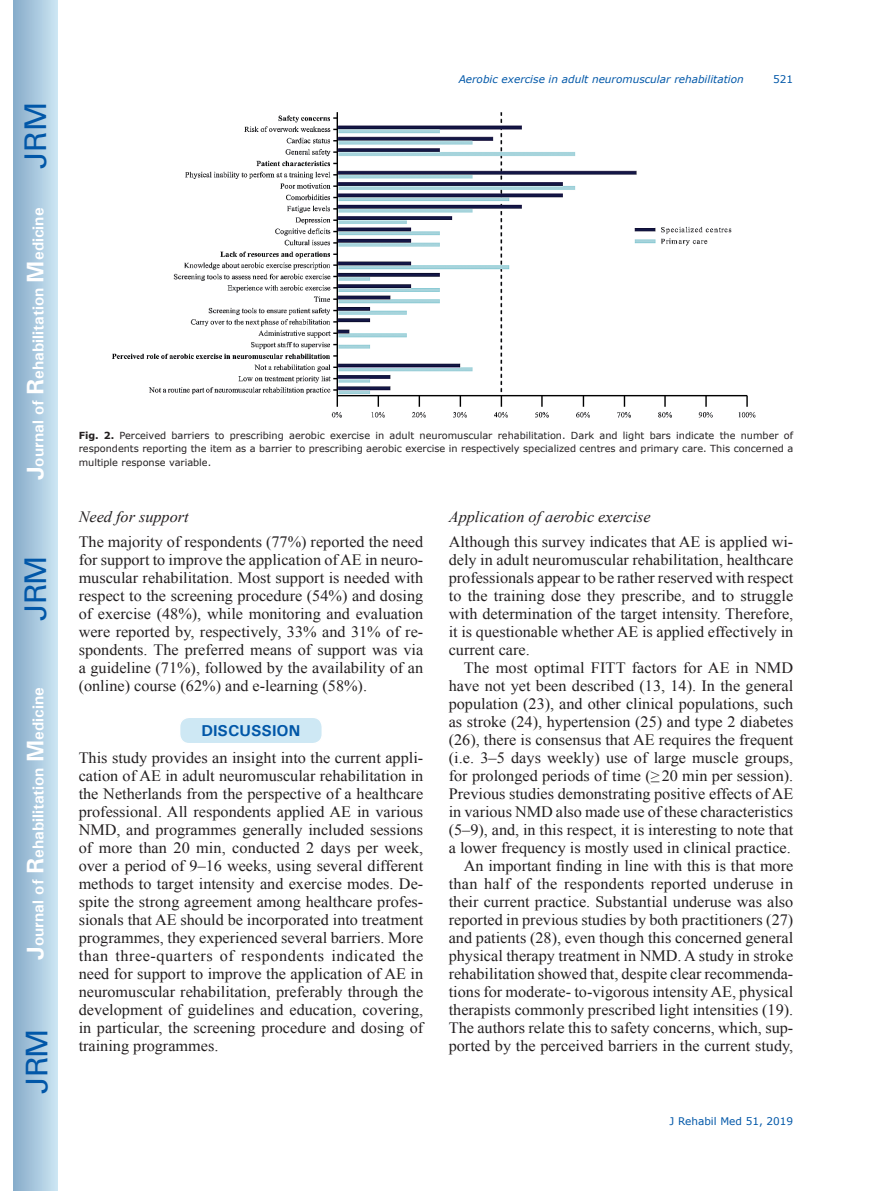
<style>
.page{position:relative;width:872px;height:1191px;background:#fff}
.page>*{position:absolute;margin:0;border:0;box-sizing:border-box;transform-origin:0 0}
.t1{font:30px "Univers";letter-spacing:-.03em;color:#0157a8}
.t2{font:15.75px/18px "Times New Roman";color:#231f20;text-align:justify}
.t3{font:700 15.75px "Univers";color:#fff}
.t4{font:italic 15.75px "Times New Roman";color:#231f20}
.t5{font:700 15.75px "Univers";color:#0157a8}
.t6{font:italic 10.5px "Verdana";color:#0157a8}
.t7{font:10.5px "Verdana";color:#0157a8}
.t8{font:9.75px/13.5px "Verdana";color:#231f20;text-align:justify}
.s1{font-size:24px}
.s2{font-weight:700}
</style>
<div class="page">
<div style="left:14px;top:0;width:43px;height:1191px;background:linear-gradient(to right,#88acca,#cbe5f2)"></div>
<div style="left:180px;top:717px;width:142px;height:26px;background:#cee8f4;border-radius:10px"></div>
<div style="left:179px;top:716px;width:144px;height:28px;border:2px solid #fff;border-radius:10px"></div>
<img style="left:112px;top:112px;width:644px;height:306px">
<h1 class="t1" style="left:18px;top:169px;width:68px;rotate:-90deg">JRM</h1>
<p class="t3" style="left:28px;top:480px;width:274px;rotate:-90deg"><span class="s1">J</span>ournal of <span class="s1">R</span>ehabilitation <span class="s1">M</span>edicine</p>
<h1 class="t1" style="left:18px;top:620px;width:67px;rotate:-90deg">JRM</h1>
<p class="t3" style="left:28px;top:959px;width:274px;rotate:-90deg"><span class="s1">J</span>ournal of <span class="s1">R</span>ehabilitation <span class="s1">M</span>edicine</p>
<h1 class="t1" style="left:19px;top:1093px;width:67px;rotate:-90deg">JRM</h1>
<p class="t6" style="left:459px;top:72px;width:286px">Aerobic exercise in adult neuromuscular rehabilitation</p>
<p class="t7" style="left:773px;top:72px;width:22px">521</p>
<p class="t8" style="left:79px;top:428px;width:716px"><span class="s2">Fig. 2.</span> Perceived barriers to prescribing aerobic exercise in adult neuromuscular rehabilitation. Dark and light bars indicate the number of respondents reporting the item as a barrier to prescribing aerobic exercise in respectively specialized centres and primary care. This concerned a multiple response variable.</p>
<p class="t4" style="left:79px;top:505px;width:111px">Need for support</p>
<p class="t2" style="left:79px;top:532px;width:346px">The majority of respondents (77%) reported the need for support to improve the application of AE in neuro&shy;muscular rehabilitation. Most support is needed with respect to the screening procedure (54%) and dosing of exercise (48%), while monitoring and evaluation were reported by, respectively, 33% and 31% of re&shy;spondents. The preferred means of support was via a guideline (71%), followed by the availability of an (online) course (62%) and e-learning (58%).</p>
<p class="t5" style="left:201px;top:720px;width:101px">DISCUSSION</p>
<p class="t2" style="left:79px;top:748px;width:346px">This study provides an insight into the current appli&shy;cation of AE in adult neuromuscular rehabilitation in the Netherlands from the perspective of a healthcare professional. All respondents applied AE in various NMD, and programmes generally included sessions of more than 20 min, conducted 2 days per week, over a period of 9–16 weeks, using several different methods to target intensity and exercise modes. De&shy;spite the strong agreement among healthcare profes&shy;sionals that AE should be incorporated into treatment programmes, they experienced several barriers. More than three-quarters of respondents indicated the need for support to improve the application of AE in neuromuscular rehabilitation, preferably through the development of guidelines and education, covering, in particular, the screening procedure and dosing of training programmes.</p>
<p class="t4" style="left:449px;top:505px;width:204px">Application of aerobic exercise</p>
<p class="t2" style="left:449px;top:532px;width:346px">Although this survey indicates that AE is applied wi&shy;dely in adult neuromuscular rehabilitation, healthcare professionals appear to be rather reserved with respect to the training dose they prescribe, and to struggle with determination of the target intensity. Therefore, it is questionable whether AE is applied effectively in current care.</p>
<p class="t2" style="left:449px;top:658px;width:346px;text-align:right">The most optimal FITT factors for AE in NMD have not yet been described (13, 14). In the general population (23), and other clinical populations, such as stroke (24), hypertension (25) and type 2 diabetes (26), there is consensus that AE requires the frequent (i.e. 3–5 days weekly) use of large muscle groups, for prolonged periods of time (≥20 min per session).<br>Previous studies demonstrating positive effects of AE in various NMD also made use of these characteristics (5–9), and, in this respect, it is interesting to note that a lower frequency is mostly used in clinical practice.<br>An important finding in line with this is that more than half of the respondents reported underuse in their current practice. Substantial underuse was also reported in previous studies by both practitioners (27) and patients (28), even though this concerned general physical therapy treatment in NMD. A study in stroke rehabilitation showed that, despite clear recommenda&shy;tions for moderate- to-vigorous intensity AE, physical therapists commonly prescribed light intensities (19).<br>The authors relate this to safety concerns, which, sup&shy;ported by the perceived barriers in the current study,</p>
<p class="t7" style="left:669px;top:1114px;width:125px">J Rehabil Med 51, 2019</p>
</div>
